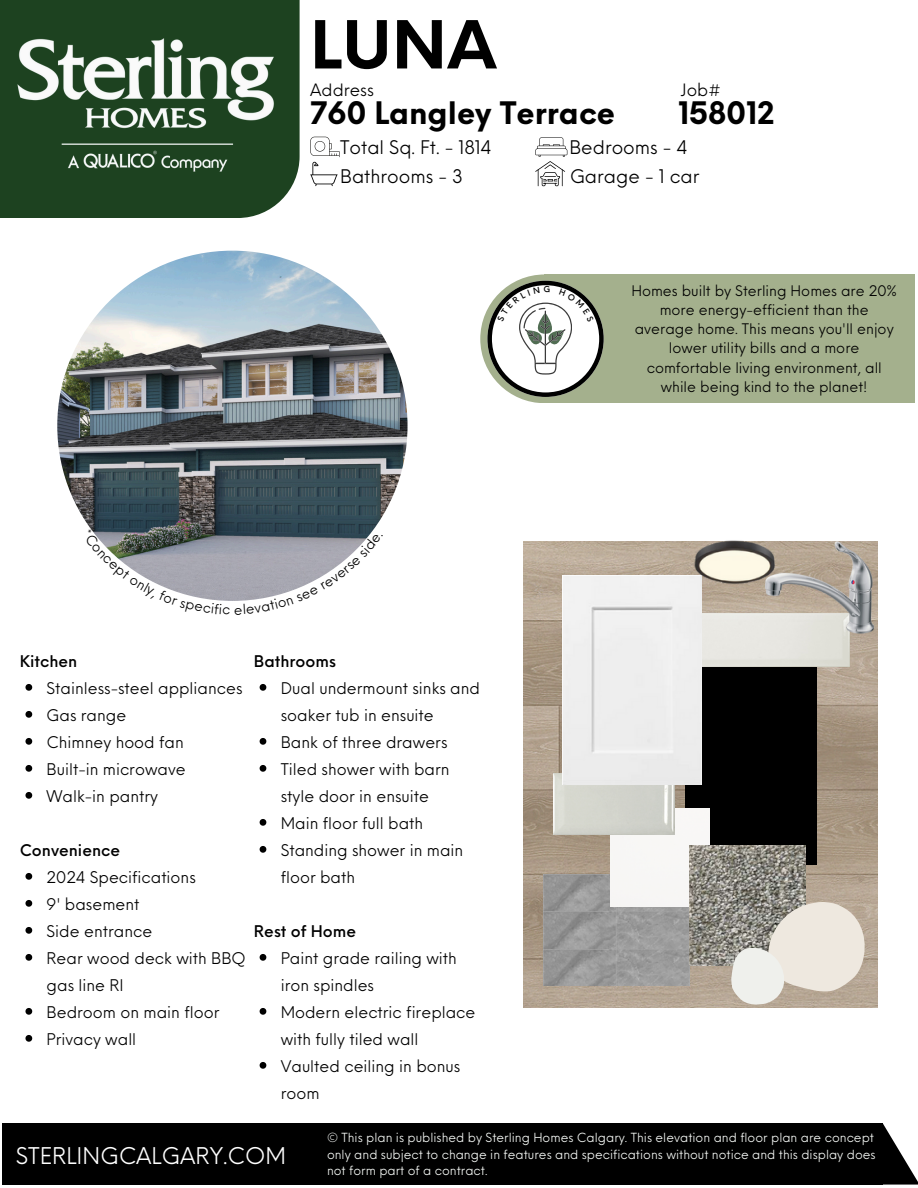
<style>
.page{position:relative;width:918px;height:1188px;background:#fff}
.page>*{position:absolute;margin:0;border:0;box-sizing:border-box;transform-origin:0 0}
.t1{font:700 64.5px "Neue Einstellung";color:#000}
.t2{font:700 30.3px "Neue Einstellung";color:#000}
.t3{font:22.5px "Neue Einstellung";color:#fff}
.t4{font:18.3px "Neue Einstellung";color:#000}
.t5{font:16.65px "Neue Einstellung";color:#000}
.t6{font:15.75px/27px "Neue Einstellung";color:#000}
.t7{font:500 15.75px "Neue Einstellung";color:#000}
.t8{font:14.25px/19.2px "Neue Einstellung";color:#000;text-align:center}
.t9{font:12.3px/16.4px "Neue Einstellung";color:#f6f9f6}
</style>
<div class="page">
<div style="left:0;top:0;width:300px;height:218px;background:#1d4220"></div>
<img style="left:17px;top:38px;width:257px;height:134px">
<div style="left:2px;top:1123px;width:881px;height:62px;background:#000"></div>
<svg style="left:883px;top:1124px;width:35px;height:61px"></svg>
<img style="left:57px;top:251px;width:351px;height:350px;border-radius:50%">
<svg style="left:535px;top:137px;width:32px;height:49px"></svg>
<svg style="left:310px;top:137px;width:30px;height:49px"></svg>
<div style="left:480px;top:274px;width:129px;height:129px;background:#a4b08d;border-radius:50%"></div>
<div style="left:545px;top:274px;width:370px;height:129px;background:#a4b08d"></div>
<svg style="left:260px;top:684px;width:6px;height:7px"></svg>
<svg style="left:260px;top:738px;width:6px;height:7px"></svg>
<svg style="left:260px;top:765px;width:6px;height:7px"></svg>
<svg style="left:260px;top:819px;width:6px;height:7px"></svg>
<svg style="left:260px;top:846px;width:6px;height:7px"></svg>
<svg style="left:260px;top:954px;width:6px;height:7px"></svg>
<svg style="left:260px;top:1008px;width:6px;height:7px"></svg>
<svg style="left:260px;top:1062px;width:6px;height:7px"></svg>
<svg style="left:25px;top:684px;width:7px;height:7px"></svg>
<svg style="left:25px;top:711px;width:7px;height:7px"></svg>
<svg style="left:25px;top:738px;width:7px;height:7px"></svg>
<svg style="left:25px;top:765px;width:7px;height:7px"></svg>
<svg style="left:25px;top:792px;width:7px;height:7px"></svg>
<svg style="left:25px;top:873px;width:7px;height:7px"></svg>
<svg style="left:25px;top:900px;width:7px;height:7px"></svg>
<svg style="left:25px;top:927px;width:7px;height:7px"></svg>
<svg style="left:25px;top:954px;width:7px;height:7px"></svg>
<svg style="left:25px;top:1008px;width:7px;height:7px"></svg>
<svg style="left:25px;top:1035px;width:7px;height:7px"></svg>
<img style="left:524px;top:542px;width:353px;height:465px">
<div style="left:685px;top:666px;width:132px;height:198px;background:#000"></div>
<img style="left:701px;top:614px;width:148px;height:52px">
<img style="left:543px;top:875px;width:147px;height:111px">
<div style="left:611px;top:809px;width:98px;height:97px;background:#f7f6f5"></div>
<img style="left:690px;top:846px;width:116px;height:119px">
<img style="left:768px;top:902px;width:97px;height:90px">
<img style="left:730px;top:947px;width:54px;height:60px">
<img style="left:553px;top:774px;width:121px;height:60px">
<div style="left:563px;top:576px;width:138px;height:208px;background:#eee"></div>
<img style="left:687px;top:540px;width:67px;height:49px">
<img style="left:754px;top:541px;width:124px;height:119px">
<svg style="left:487px;top:281px;width:116px;height:116px"></svg>
<svg style="left:91px;top:529px;width:283px;height:72px"></svg>
<p class="t1" style="left:310px;top:-14px;width:188px">LUNA</p>
<p class="t5" style="left:310px;top:75px;width:65px">Address</p>
<p class="t5" style="left:681px;top:75px;width:42px">Job#</p>
<h3 class="t2" style="left:310px;top:85px;width:306px">760 Langley Terrace</h3>
<p class="t2" style="left:678px;top:85px;width:98px">158012</p>
<h1 class="t4" style="left:340px;top:131px;width:153px">Total Sq. Ft. - 1814</h1>
<h6 class="t4" style="left:340px;top:160px;width:124px">Bathrooms - 3</h6>
<h2 class="t4" style="left:569px;top:131px;width:120px">Bedrooms - 4</h2>
<h6 class="t4" style="left:570px;top:160px;width:131px">Garage - 1 car</h6>
<p class="t8" style="left:631px;top:280px;width:267px">Homes built by Sterling Homes are 20% more energy-efficient than the average home. This means you'll enjoy lower utility bills and a more comfortable living environment, all while being kind to the planet!</p>
<p class="t7" style="left:20px;top:647px;width:59px">Kitchen</p>
<p class="t6" style="left:47px;top:673px;width:197px">Stainless-steel appliances</p>
<p class="t6" style="left:47px;top:700px;width:81px">Gas range</p>
<p class="t6" style="left:47px;top:727px;width:139px">Chimney hood fan</p>
<h5 class="t6" style="left:47px;top:754px;width:141px">Built-in microwave</h5>
<p class="t6" style="left:47px;top:781px;width:113px">Walk-in pantry</p>
<p class="t7" style="left:20px;top:836px;width:102px">Convenience</p>
<p class="t6" style="left:47px;top:862px;width:151px">2024 Specifications</p>
<p class="t6" style="left:47px;top:889px;width:94px">9' basement</p>
<p class="t6" style="left:47px;top:916px;width:107px">Side entrance</p>
<h5 class="t6" style="left:47px;top:943px;width:201px">Rear wood deck with BBQ gas line RI</h5>
<p class="t6" style="left:47px;top:997px;width:174px">Bedroom on main floor</p>
<p class="t6" style="left:47px;top:1024px;width:91px">Privacy wall</p>
<p class="t7" style="left:254px;top:647px;width:84px">Bathrooms</p>
<p class="t6" style="left:281px;top:673px;width:201px">Dual undermount sinks and soaker tub in ensuite</p>
<h5 class="t6" style="left:281px;top:727px;width:168px">Bank of three drawers</h5>
<p class="t6" style="left:281px;top:754px;width:170px">Tiled shower with barn style door in ensuite</p>
<p class="t6" style="left:281px;top:808px;width:144px">Main floor full bath</p>
<p class="t6" style="left:281px;top:835px;width:184px">Standing shower in main floor bath</p>
<p class="t7" style="left:254px;top:917px;width:104px">Rest of Home</p>
<p class="t6" style="left:281px;top:943px;width:178px">Paint grade railing with iron spindles</p>
<h5 class="t6" style="left:281px;top:997px;width:196px">Modern electric fireplace with fully tiled wall</h5>
<p class="t6" style="left:281px;top:1051px;width:181px">Vaulted ceiling in bonus room</p>
<p class="t3" style="left:16px;top:1136px;width:272px">STERLINGCALGARY.COM</p>
<p class="t9" style="left:327px;top:1129px;width:550px">© This plan is published by Sterling Homes Calgary. This elevation and floor plan are concept only and subject to change in features and specifications without notice and this display does not form part of a contract.</p>
</div>
